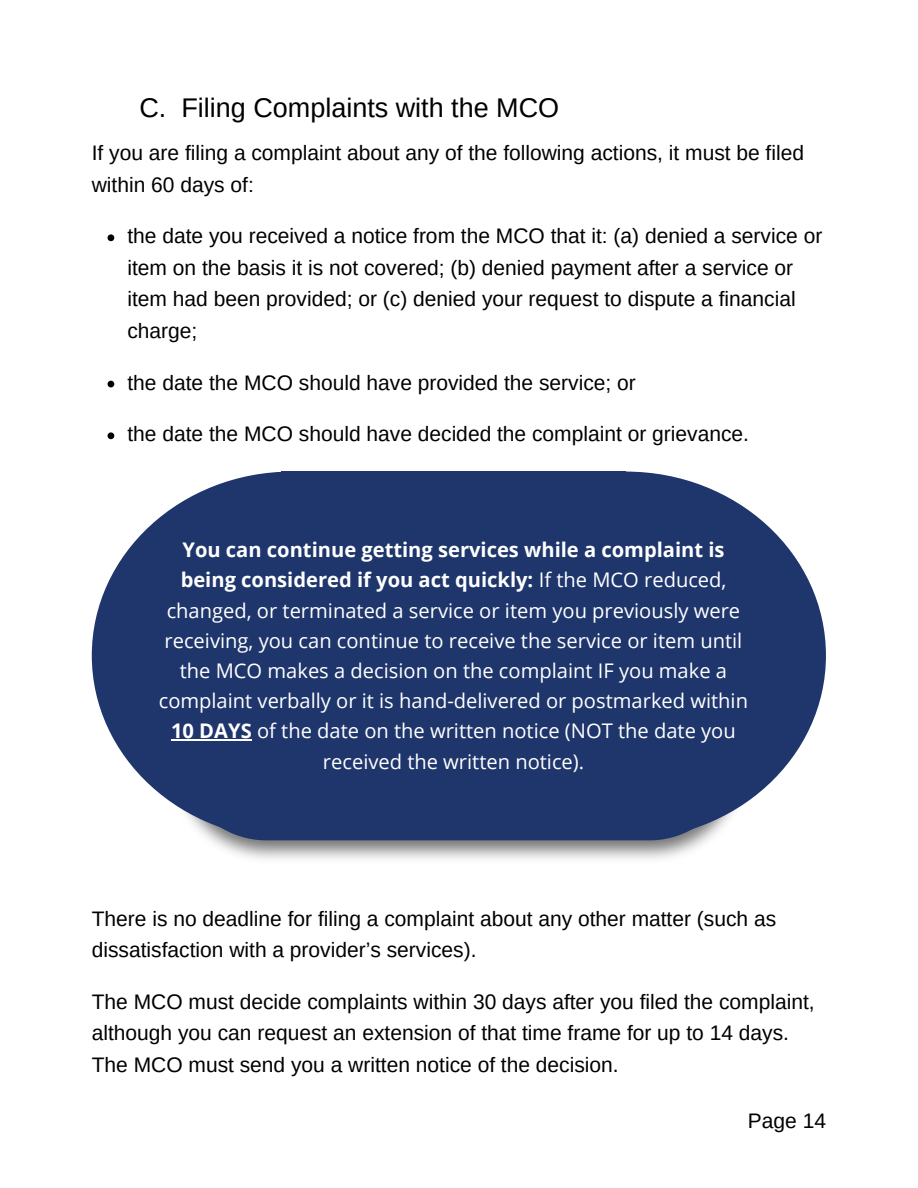
<style>
.page{position:relative;width:918px;height:1188px;background:#fff}
.page>*{position:absolute;margin:0;border:0;box-sizing:border-box;transform-origin:0 0}
.t1{font:27px "Arimo";color:#000}
.t2{font:21px/31.5px "Arimo";color:#000}
.t3{font:20.1px/30.3px "Open Sans";color:#fff;text-align:center}
.s1{font-weight:700}
</style>
<div class="page">
<img style="left:160px;top:794px;width:598px;height:65px">
<svg style="left:179px;top:807px;width:558px;height:33px;fill:#1e366c"></svg>
<div style="left:92px;top:472px;width:400px;height:367px;background:#1e366c;border-radius:50%"></div>
<div style="left:425px;top:472px;width:401px;height:367px;background:#1e366c;border-radius:50%"></div>
<div style="left:281px;top:472px;width:345px;height:357px;background:#1e366c"></div>
<hr style="left:171px;top:739px;width:81px;height:2px;background:#fff">
<svg style="left:108px;top:234px;width:6px;height:7px"></svg>
<svg style="left:108px;top:381px;width:6px;height:6px"></svg>
<svg style="left:108px;top:432px;width:6px;height:7px"></svg>
<p class="t1" style="left:139px;top:93px;width:421px">C. Filing Complaints with the MCO</p>
<p class="t2" style="left:92px;top:137px;width:714px">If you are filing a complaint about any of the following actions, it must be filed within 60 days of:</p>
<p class="t2" style="left:127px;top:220px;width:696px">the date you received a notice from the MCO that it: (a) denied a service or item on the basis it is not covered; (b) denied payment after a service or item had been provided; or (c) denied your request to dispute a financial charge;</p>
<p class="t2" style="left:127px;top:367px;width:510px">the date the MCO should have provided the service; or</p>
<p class="t2" style="left:127px;top:418px;width:623px">the date the MCO should have decided the complaint or grievance.</p>
<p class="t3" style="left:159px;top:534px;width:591px"><span class="s1">You can continue getting services while a complaint is being considered if you act quickly:</span> If the MCO reduced, changed, or terminated a service or item you previously were receiving, you can continue to receive the service or item until the MCO makes a decision on the complaint IF you make a complaint verbally or it is hand-delivered or postmarked within <span class="s1">10 DAYS</span> of the date on the written notice (NOT the date you received the written notice).</p>
<p class="t2" style="left:92px;top:903px;width:686px">There is no deadline for filing a complaint about any other matter (such as dissatisfaction with a provider’s services).</p>
<p class="t2" style="left:92px;top:986px;width:724px">The MCO must decide complaints within 30 days after you filed the complaint, although you can request an extension of that time frame for up to 14 days.<br>The MCO must send you a written notice of the decision.</p>
<p class="t2" style="left:748px;top:1105px;width:80px">Page 14</p>
</div>
